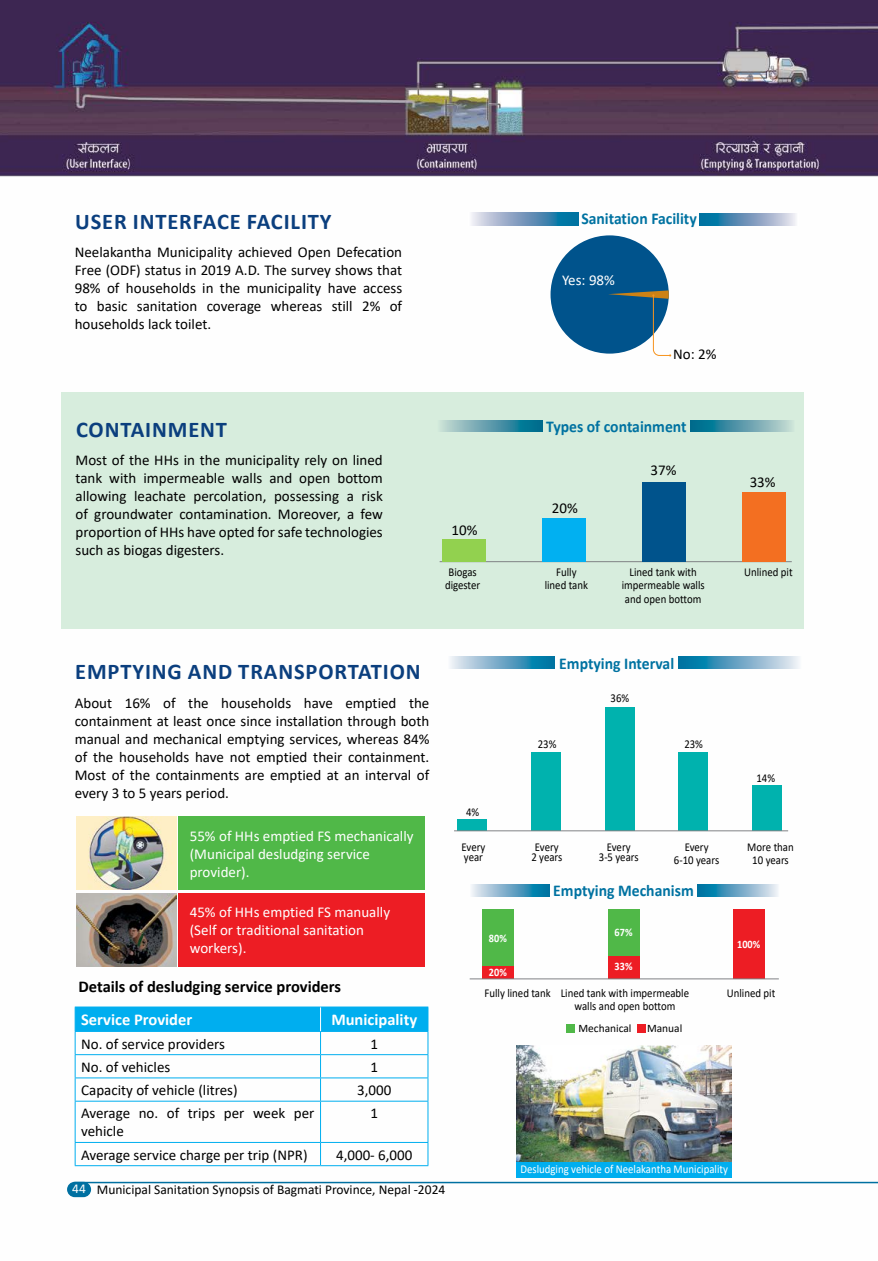
<style>
.page{position:relative;width:878px;height:1261px;background:#fff}
.page>*{position:absolute;margin:0;border:0;box-sizing:border-box;transform-origin:0 0}
.t1{font:700 22.5px "Calibri";letter-spacing:.04em;color:#0b3f7e}
.t2{font:700 16.5px "Calibri";color:#0072a1;scale:.95 1}
.t3{font:700 16.5px "Calibri";color:#000}
.t4{font:700 16.5px "Calibri";color:#fff}
.t5{font:15px/18px "Calibri";color:#000;text-align:justify}
.t6{font:15px/18px "Calibri";color:#fff}
.t7{font:13.5px "Calibri";color:#000}
.t8{font:12px/13.5px "Calibri";color:#000;text-align:center;scale:.9 1}
.t9{font:12px "Calibri";color:#fff;scale:.9 1}
.t10{font:11.4px "Calibri";color:#000}
.t11{font:700 11.4px "Calibri";color:#fff;scale:.9 1}
.s1{color:#fff}
</style>
<div class="page">
<img style="left:0;top:0;width:878px;height:1198px">
<div style="left:61px;top:392px;width:742px;height:237px;background:#d7eddd"></div>
<hr style="left:75px;top:1006px;width:245px;height:1px;background:#00aeef">
<hr style="left:320px;top:1006px;width:108px;height:1px;background:#00aeef">
<hr style="left:75px;top:1101px;width:245px;height:1px;background:#00aeef">
<hr style="left:75px;top:1101px;width:1px;height:41px;background:#00aeef">
<hr style="left:320px;top:1101px;width:108px;height:1px;background:#00aeef">
<hr style="left:320px;top:1101px;width:1px;height:41px;background:#00aeef">
<hr style="left:427px;top:1101px;width:1px;height:41px;background:#00aeef">
<hr style="left:75px;top:1142px;width:245px;height:1px;background:#00aeef">
<svg style="left:75px;top:1143px;width:1px;height:22px"></svg>
<hr style="left:320px;top:1142px;width:108px;height:1px;background:#00aeef">
<svg style="left:320px;top:1143px;width:1px;height:22px"></svg>
<svg style="left:427px;top:1143px;width:1px;height:22px"></svg>
<hr style="left:75px;top:1165px;width:245px;height:1px;background:#00aeef">
<hr style="left:320px;top:1165px;width:108px;height:1px;background:#00aeef">
<svg style="left:75px;top:1007px;width:353px;height:94px"></svg>
<div style="left:550px;top:235px;width:119px;height:119px;background:#00538c;border-radius:50%"></div>
<svg style="left:608px;top:290px;width:63px;height:66px"></svg>
<img style="left:469px;top:213px;width:110px;height:13px">
<img style="left:700px;top:214px;width:98px;height:11px">
<hr style="left:440px;top:561px;width:352px;height:1px;background:#808285">
<div style="left:742px;top:492px;width:43px;height:69px;background:#f36f21"></div>
<div style="left:642px;top:482px;width:43px;height:79px;background:#00538c"></div>
<div style="left:542px;top:518px;width:43px;height:43px;background:#01b0f1"></div>
<div style="left:442px;top:539px;width:43px;height:22px;background:#92d14f"></div>
<svg style="left:690px;top:420px;width:103px;height:11px"></svg>
<svg style="left:440px;top:420px;width:102px;height:11px"></svg>
<div style="left:179px;top:893px;width:246px;height:73px;background:#ed1d24"></div>
<img style="left:77px;top:893px;width:99px;height:73px">
<div style="left:179px;top:816px;width:246px;height:73px;background:#50b848"></div>
<img style="left:77px;top:816px;width:99px;height:73px">
<div style="left:752px;top:784px;width:29px;height:46px;background:#00b2ae"></div>
<div style="left:678px;top:752px;width:30px;height:78px;background:#00b2ae"></div>
<div style="left:531px;top:752px;width:30px;height:78px;background:#00b2ae"></div>
<div style="left:457px;top:819px;width:30px;height:11px;background:#00b2ae"></div>
<div style="left:605px;top:707px;width:29px;height:123px;background:#00b2ae"></div>
<hr style="left:454px;top:830px;width:334px;height:1px;background:#808285">
<svg style="left:679px;top:656px;width:122px;height:12px"></svg>
<svg style="left:447px;top:656px;width:108px;height:12px"></svg>
<div style="left:566px;top:1023px;width:9px;height:9px;background:#50b848"></div>
<div style="left:637px;top:1023px;width:9px;height:9px;background:#ed1d24"></div>
<svg style="left:697px;top:884px;width:82px;height:12px"></svg>
<svg style="left:469px;top:884px;width:80px;height:12px"></svg>
<div style="left:733px;top:909px;width:31px;height:69px;background:#ed1d24"></div>
<div style="left:608px;top:909px;width:31px;height:47px;background:#50b848"></div>
<div style="left:608px;top:956px;width:31px;height:22px;background:#ed1d24"></div>
<div style="left:482px;top:909px;width:32px;height:57px;background:#50b848"></div>
<div style="left:482px;top:966px;width:32px;height:12px;background:#ed1d24"></div>
<hr style="left:470px;top:978px;width:309px;height:1px;background:#808285">
<img style="left:517px;top:1045px;width:215px;height:117px">
<div style="left:517px;top:1162px;width:215px;height:15px;background:#00aeef"></div>
<h1 class="t1" style="left:75px;top:205px;width:258px">USER INTERFACE FACILITY</h1>
<p class="t5" style="left:75px;top:243px;width:329px">Neelakantha Municipality achieved Open Defecation Free (ODF) status in 2019 A.D. The survey shows that 98% of households in the municipality have access to basic sanitation coverage whereas still 2% of households lack toilet.</p>
<p class="t2" style="left:581px;top:207px;width:123px">Sanitation Facility</p>
<p class="t6" style="left:562px;top:271px;width:54px">Yes: 98%</p>
<p class="t5" style="left:673px;top:345px;width:45px">No: 2%</p>
<h1 class="t1" style="left:76px;top:413px;width:153px">CONTAINMENT</h1>
<p class="t5" style="left:76px;top:451px;width:309px">Most of the HHs in the municipality rely on lined tank with impermeable walls and open bottom allowing leachate percolation, possessing a risk of groundwater contamination. Moreover, a few proportion of HHs have opted for safe technologies such as biogas digesters.</p>
<p class="t5" style="left:451px;top:520px;width:27px">10%</p>
<p class="t2" style="left:546px;top:415px;width:149px">Types of containment</p>
<p class="t5" style="left:552px;top:499px;width:27px">20%</p>
<p class="t5" style="left:650px;top:461px;width:27px">37%</p>
<p class="t5" style="left:749px;top:473px;width:27px">33%</p>
<p class="t8" style="left:448px;top:565px;width:33px">Biogas</p>
<p class="t8" style="left:744px;top:565px;width:55px">Unlined pit</p>
<p class="t8" style="left:445px;top:578px;width:41px">digester</p>
<p class="t8" style="left:545px;top:565px;width:50px">Fully lined tank</p>
<p class="t8" style="left:622px;top:565px;width:94px">Lined tank with impermeable walls and open bottom</p>
<h1 class="t1" style="left:75px;top:656px;width:347px">EMPTYING AND TRANSPORTATION</h1>
<p class="t5" style="left:75px;top:693px;width:356px">About 16% of the households have emptied the containment at least once since installation through both manual and mechanical emptying services, whereas 84% of the households have not emptied their containment.<br>Most of the containments are emptied at an interval of every 3 to 5 years period.</p>
<p class="t6" style="left:190px;top:826px;width:225px">55% of HHs emptied FS mechanically (Municipal desludging service provider).</p>
<p class="t6" style="left:190px;top:903px;width:202px">45% of HHs emptied FS manually (Self or traditional sanitation workers).</p>
<p class="t3" style="left:78px;top:975px;width:264px">Details of desludging service providers</p>
<p class="t4" style="left:81px;top:1008px;width:113px">Service Provider</p>
<p class="t4" style="left:331px;top:1008px;width:87px">Municipality</p>
<p class="t5" style="left:81px;top:1034px;width:145px">No. of service providers</p>
<p class="t5" style="left:370px;top:1034px;width:9px">1</p>
<p class="t5" style="left:81px;top:1057px;width:91px">No. of vehicles</p>
<p class="t5" style="left:370px;top:1057px;width:9px">1</p>
<p class="t5" style="left:81px;top:1081px;width:158px">Capacity of vehicle (litres)</p>
<p class="t5" style="left:357px;top:1081px;width:36px">3,000</p>
<p class="t5" style="left:81px;top:1104px;width:235px">Average no. of trips per week per vehicle</p>
<p class="t5" style="left:370px;top:1104px;width:9px">1</p>
<p class="t5" style="left:81px;top:1145px;width:228px">Average service charge per trip (NPR)</p>
<p class="t5" style="left:336px;top:1145px;width:78px">4,000- 6,000</p>
<p class="t2" style="left:559px;top:651px;width:122px">Emptying Interval</p>
<p class="t8" style="left:610px;top:691px;width:22px">36%</p>
<p class="t8" style="left:466px;top:805px;width:16px">4%</p>
<p class="t8" style="left:538px;top:737px;width:22px">23%</p>
<p class="t8" style="left:684px;top:737px;width:22px">23%</p>
<p class="t8" style="left:756px;top:771px;width:22px">14%</p>
<p class="t8" style="left:461px;top:841px;width:28px;line-height:10.5px;text-align:left">Every year</p>
<p class="t8" style="left:531px;top:841px;width:36px;line-height:10.5px;text-align:left">Every<br>2 years</p>
<p class="t8" style="left:599px;top:841px;width:46px;line-height:10.5px">Every<br>3-5 years</p>
<p class="t8" style="left:674px;top:840px;width:52px">Every<br>6-10 years</p>
<p class="t8" style="left:747px;top:840px;width:53px">More than<br>10 years</p>
<p class="t11" style="left:489px;top:930px;width:21px">80%</p>
<p class="t2" style="left:553px;top:879px;width:149px">Emptying Mechanism</p>
<p class="t11" style="left:614px;top:924px;width:21px">67%</p>
<p class="t11" style="left:737px;top:936px;width:27px">100%</p>
<p class="t11" style="left:614px;top:958px;width:21px">33%</p>
<p class="t11" style="left:489px;top:964px;width:21px">20%</p>
<p class="t8" style="left:574px;top:985px;width:129px;text-align:left;text-indent:-90px">Fully lined tank Lined tank with impermeable walls and open bottom</p>
<p class="t8" style="left:727px;top:985px;width:55px">Unlined pit</p>
<p class="t10" style="left:578px;top:1020px;width:55px">Mechanical</p>
<p class="t10" style="left:647px;top:1020px;width:37px">Manual</p>
<p class="t9" style="left:520px;top:1160px;width:232px">Desludging vehicle of Neelakantha Municipality</p>
<p class="t7" style="left:72px;top:1180px;width:375px"><span class="s1">44</span> Municipal Sanitation Synopsis of Bagmati Province, Nepal -2024</p>
</div>
